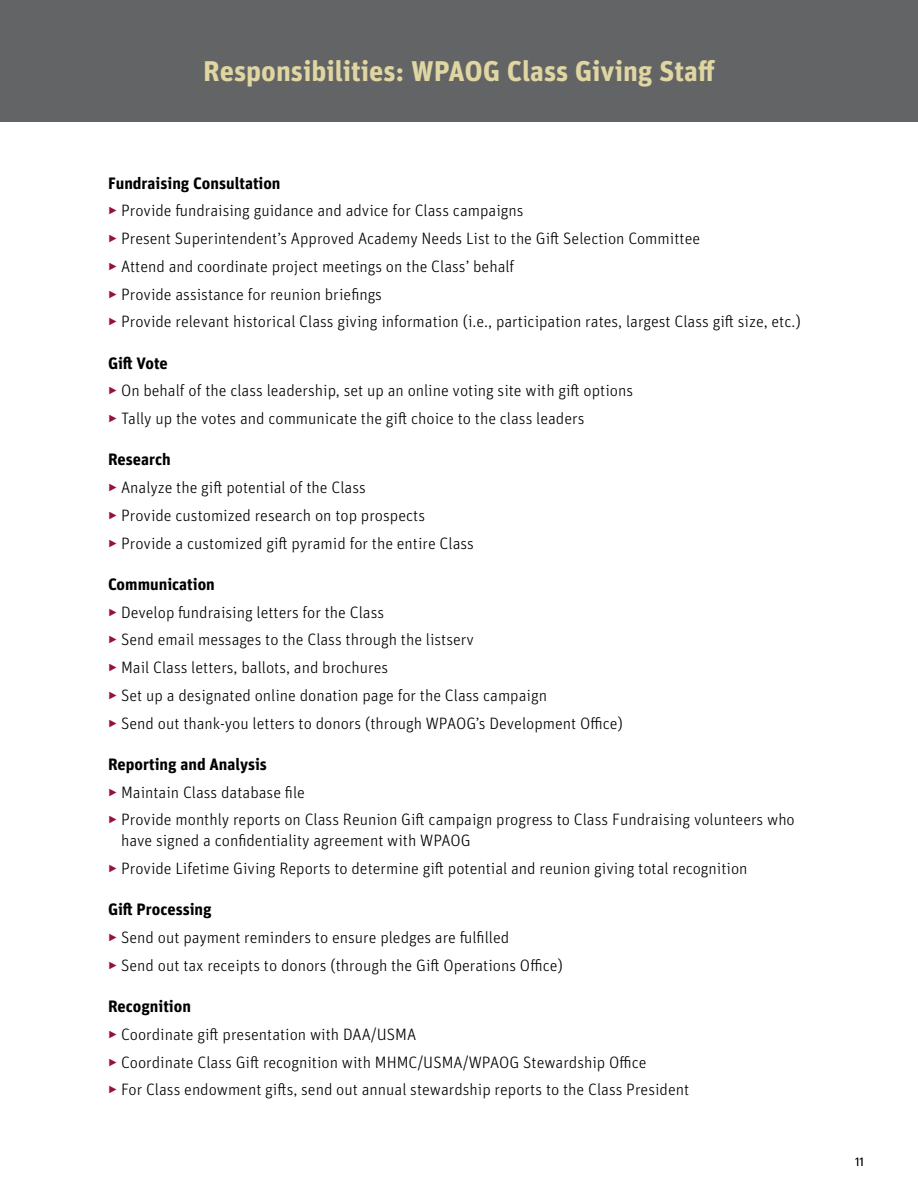
<style>
.page{position:relative;width:918px;height:1188px;background:#fff}
.page>*{position:absolute;margin:0;border:0;box-sizing:border-box;transform-origin:0 0}
.t1{font:700 28.5px "Unit Pro";color:#e0d6a1}
.t2{font:300 16.5px/27.8px "Unit Pro";color:#000}
.t3{font:300 12px "Unit Pro";color:#000}
.s1{font-size:30px}
.s2{font-weight:700}
.s3{color:#961334}
</style>
<div class="page">
<div style="left:0;top:0;width:918px;height:122px;background:#636466"></div>
<h1 class="t1" style="left:108px;top:51px;width:609px"><span class="s1">Welcome</span>Responsibilities: WPAOG Class Giving Staff</h1>
<p class="t2" style="left:108px;top:169px;width:694px"><span class="s2">Fundraising Consultation<br></span><span class="s3">‣</span> Provide fundraising guidance and advice for Class campaigns<br><span class="s3">‣</span> Present Superintendent’s Approved Academy Needs List to the Gift Selection Committee<br><span class="s3">‣</span> Attend and coordinate project meetings on the Class’ behalf<br><span class="s3">‣</span> Provide assistance for reunion briefings<br><span class="s3">‣</span> Provide relevant historical Class giving information (i.e., participation rates, largest Class gift size, etc.)</p>
<p class="t2" style="left:108px;top:349px;width:527px"><span class="s2">Gift Vote<br></span><span class="s3">‣</span> On behalf of the class leadership, set up an online voting site with gift options <span class="s3">‣</span> Tally up the votes and communicate the gift choice to the class leaders</p>
<p class="t2" style="left:108px;top:445px;width:368px"><span class="s2">Research<br></span><span class="s3">‣</span> Analyze the gift potential of the Class<br><span class="s3">‣</span> Provide customized research on top prospects<br><span class="s3">‣</span> Provide a customized gift pyramid for the entire Class</p>
<p class="t2" style="left:108px;top:570px;width:517px"><span class="s2">Communication<br></span><span class="s3">‣</span> Develop fundraising letters for the Class<br><span class="s3">‣</span> Send email messages to the Class through the listserv<br><span class="s3">‣</span> Mail Class letters, ballots, and brochures<br><span class="s3">‣</span> Set up a designated online donation page for the Class campaign<br><span class="s3">‣</span> Send out thank-you letters to donors (through WPAOG’s Development Office)</p>
<p class="t2" style="left:108px;top:750px;width:688px"><span class="s2">Reporting and Analysis<br></span><span class="s3">‣</span> Maintain Class database file<br><span class="s3">‣</span> Provide monthly reports on Class Reunion Gift campaign progress to Class Fundraising volunteers who</p>
<p class="t2" style="left:108px;top:826px;width:641px;text-indent:13px">have signed a confidentiality agreement with WPAOG<br><span class="s3">‣</span> Provide Lifetime Giving Reports to determine gift potential and reunion giving total recognition</p>
<p class="t2" style="left:108px;top:895px;width:456px"><span class="s2">Gift Processing<br></span><span class="s3">‣</span> Send out payment reminders to ensure pledges are fulfilled<br><span class="s3">‣</span> Send out tax receipts to donors (through the Gift Operations Office)</p>
<p class="t2" style="left:108px;top:992px;width:583px"><span class="s2">Recognition<br></span><span class="s3">‣</span> Coordinate gift presentation with DAA/USMA<br><span class="s3">‣</span> Coordinate Class Gift recognition with MHMC/USMA/WPAOG Stewardship Office<br><span class="s3">‣</span> For Class endowment gifts, send out annual stewardship reports to the Class President</p>
<p class="t3" style="left:855px;top:1154px;width:10px">11</p>
</div>
